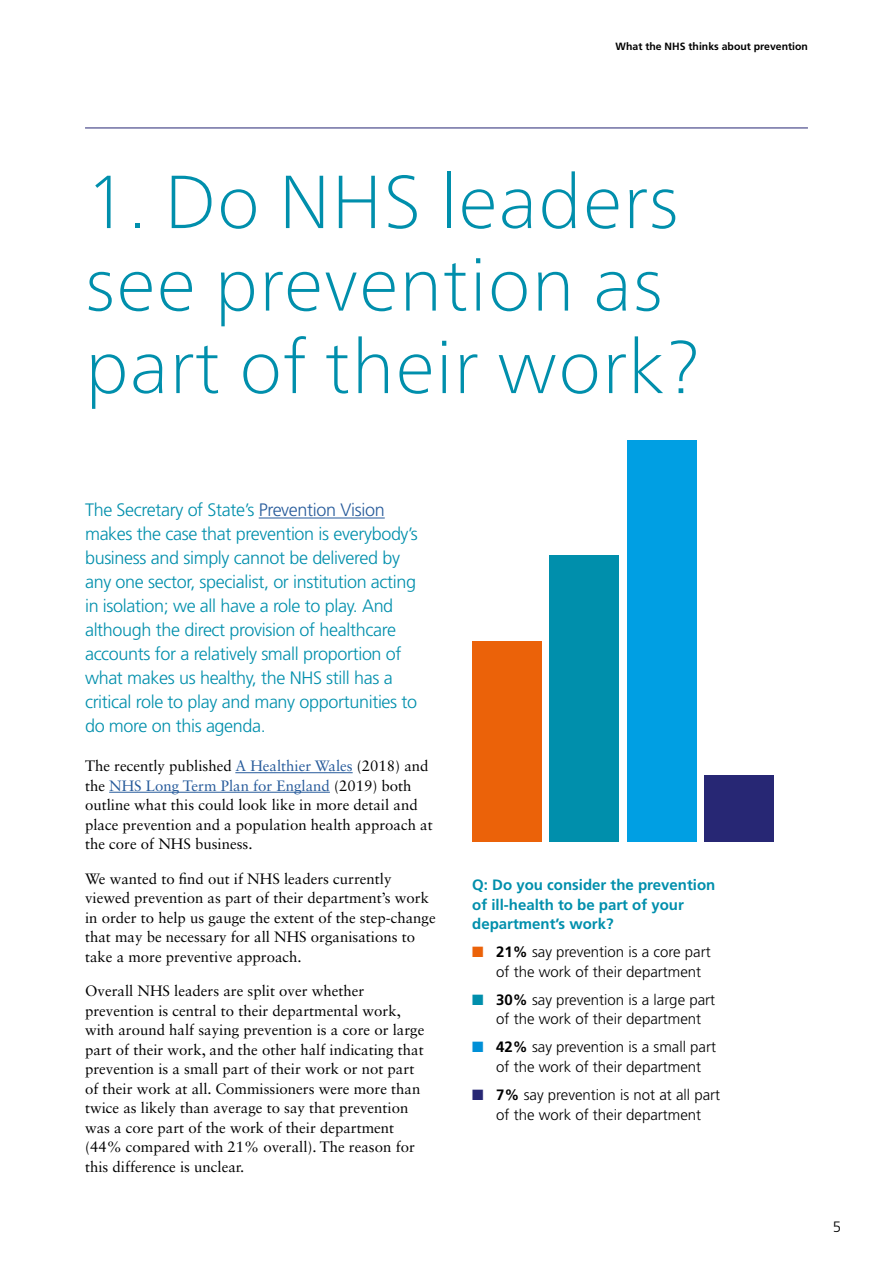
<style>
.page{position:relative;width:893px;height:1263px;background:#fff}
.page>*{position:absolute;margin:0;border:0;box-sizing:border-box;transform-origin:0 0}
.t1{font:100 75px/82.5px "Frutiger Neue LTW1 G";letter-spacing:.01em;color:#008fac}
.t2{font:300 18px/24px "Frutiger";letter-spacing:-.02em;color:#008fac}
.t3{font:15px/19.5px "Sabon LT Std";color:#000}
.t4{font:300 15px/19.5px "Frutiger";color:#000}
.t5{font:700 15px/19.5px "Frutiger";color:#008fac}
.t6{font:700 10.5px "Frutiger";color:#000}
.s1{color:#275b9b}
.s2{color:#eb6209}
.s3{font-weight:700}
.s4{color:#008fac}
.s5{color:#0090d7}
.s6{color:#272774}
</style>
<div class="page">
<hr style="left:85px;top:128px;width:723px;height:1px;background:#272774">
<hr style="left:259px;top:517px;width:126px;height:1px;background:#275b9b">
<hr style="left:235px;top:772px;width:118px;height:1px;background:#275b9b">
<hr style="left:109px;top:792px;width:221px;height:1px;background:#275b9b">
<div style="left:704px;top:775px;width:70px;height:67px;background:#272774"></div>
<div style="left:627px;top:440px;width:69px;height:402px;background:#009fe3"></div>
<div style="left:549px;top:555px;width:70px;height:287px;background:#008fac"></div>
<div style="left:472px;top:641px;width:69px;height:201px;background:#eb6209"></div>
<p class="t6" style="left:616px;top:41px;width:194px">What the NHS thinks about prevention</p>
<h1 class="t1" style="left:85px;top:156px;width:616px">1. Do NHS leaders see prevention as part of their work?</h1>
<p class="t2" style="left:85px;top:498px;width:334px">The Secretary of State’s <span class="s1">Prevention Vision </span>makes the case that prevention is everybody’s business and simply cannot be delivered by any one sector, specialist, or institution acting in isolation; we all have a role to play. And although the direct provision of healthcare accounts for a relatively small proportion of what makes us healthy, the NHS still has a critical role to play and many opportunities to do more on this agenda.</p>
<p class="t3" style="left:85px;top:756px;width:349px">The recently published <span class="s1">A Healthier Wales</span> (2018) and the <span class="s1">NHS Long Term Plan for England</span> (2019) both outline what this could look like in more detail and place prevention and a population health approach at the core of NHS business.</p>
<p class="t3" style="left:85px;top:869px;width:352px">We wanted to find out if NHS leaders currently viewed prevention as part of their department’s work in order to help us gauge the extent of the step-change that may be necessary for all NHS organisations to take a more preventive approach.</p>
<p class="t3" style="left:85px;top:981px;width:341px">Overall NHS leaders are split over whether prevention is central to their departmental work, with around half saying prevention is a core or large part of their work, and the other half indicating that prevention is a small part of their work or not part of their work at all. Commissioners were more than twice as likely than average to say that prevention was a core part of the work of their department (44% compared with 21% overall). The reason for this difference is unclear.</p>
<p class="t5" style="left:472px;top:875px;width:245px">Q: Do you consider the prevention of ill-health to be part of your department’s work?</p>
<p class="t4" style="left:496px;top:942px;width:216px;text-indent:-24px"><span class="s2">■</span> <span class="s3">21%</span> say prevention is a core part of the work of their department</p>
<p class="t4" style="left:496px;top:990px;width:220px;text-indent:-24px"><span class="s4">■</span> <span class="s3">30%</span> say prevention is a large part of the work of their department</p>
<p class="t4" style="left:496px;top:1037px;width:221px;text-indent:-24px"><span class="s5">■</span> <span class="s3">42%</span> say prevention is a small part of the work of their department</p>
<p class="t4" style="left:472px;top:1085px;width:249px;text-align:center"><span class="s6">■</span> <span class="s3">7%</span> say prevention is not at all part of the work of their department</p>
<p class="t4" style="left:833px;top:1217px;width:10px">5</p>
</div>
